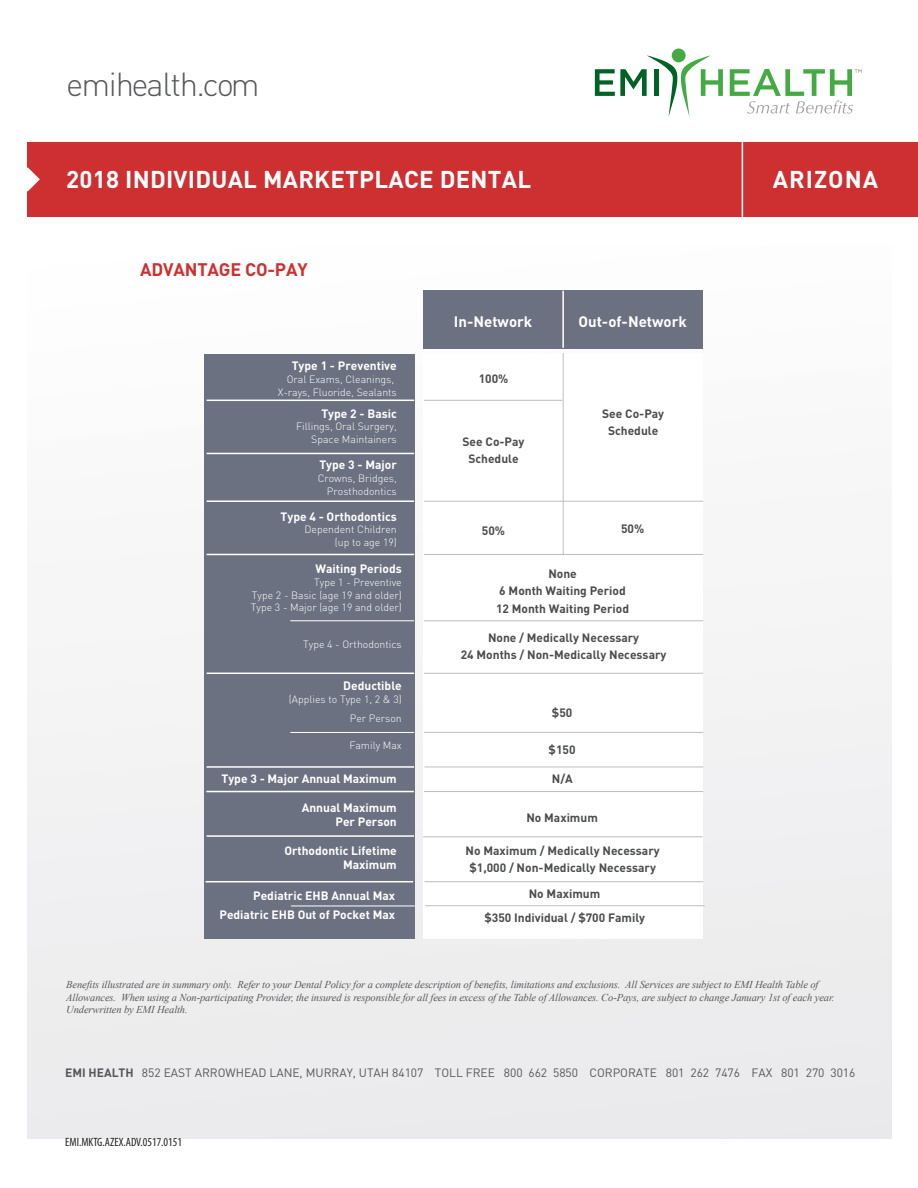
<style>
.page{position:relative;width:918px;height:1188px;background:#fff}
.page>*{position:absolute;margin:0;border:0;box-sizing:border-box;transform-origin:0 0}
.t1{font:300 32.85px "DIN";letter-spacing:-.045em;color:#57585a}
.t2{font:700 24px "DIN";letter-spacing:.01em;color:#fff}
.t3{font:700 24px "DIN";letter-spacing:.04em;color:#fff}
.t4{font:700 18px "DIN";letter-spacing:-.01em;color:#ce3031}
.t5{font:700 15px "DIN";color:#fff}
.t6{font:700 12px/17.4px "DIN";color:#4b4c4d;text-align:center}
.t7{font:700 12px/14.4px "DIN";color:#fff;text-align:right}
.t8{font:12px "DIN";color:#57585a}
.t9{font:condensed 12px "Myriad Pro";color:#231f20}
.t10{font:italic 10.5px/12.6px "Times New Roman";letter-spacing:-.01em;color:#57585a}
.t11{font:300 10.5px/12.6px "DIN";color:#fff;text-align:right}
.s1{font-weight:700}
</style>
<div class="page">
<div style="left:27px;top:246px;width:864px;height:892px;background:#f2f2f3"></div>
<div style="left:424px;top:354px;width:279px;height:585px;background:#fff"></div>
<div style="left:28px;top:142px;width:890px;height:75px;background:#ce3031"></div>
<svg style="left:27px;top:167px;width:13px;height:24px"></svg>
<div style="left:672px;top:49px;width:14px;height:13px;background:#44aa42;border-radius:50%"></div>
<svg style="left:595px;top:55px;width:128px;height:62px"></svg>
<svg style="left:730px;top:69px;width:132px;height:45px"></svg>
<hr style="left:424px;top:400px;width:138px;height:1px;background:#bcbdc0">
<hr style="left:424px;top:501px;width:279px;height:1px;background:#bcbdc0">
<hr style="left:424px;top:673px;width:279px;height:1px;background:#bcbdc0">
<hr style="left:424px;top:767px;width:279px;height:1px;background:#bcbdc0">
<hr style="left:424px;top:791px;width:279px;height:1px;background:#bcbdc0">
<hr style="left:423px;top:836px;width:280px;height:1px;background:#bcbdc0">
<div style="left:423px;top:290px;width:280px;height:59px;background:#6c7181"></div>
<hr style="left:562px;top:291px;width:2px;height:57px;background:#fff">
<hr style="left:742px;top:142px;width:1px;height:75px;background:#fff">
<hr style="left:563px;top:353px;width:1px;height:202px;background:#bcbdc0">
<div style="left:204px;top:354px;width:211px;height:585px;background:#6c7181"></div>
<hr style="left:207px;top:400px;width:207px;height:1px;background:#fff">
<hr style="left:207px;top:453px;width:207px;height:1px;background:#fff">
<hr style="left:207px;top:500px;width:207px;height:2px;background:#fff">
<hr style="left:207px;top:554px;width:207px;height:1px;background:#fff">
<hr style="left:207px;top:673px;width:207px;height:1px;background:#fff">
<hr style="left:207px;top:766px;width:207px;height:2px;background:#fff">
<hr style="left:207px;top:835px;width:207px;height:2px;background:#fff">
<hr style="left:290px;top:620px;width:124px;height:1px;background:#fff">
<hr style="left:290px;top:732px;width:124px;height:1px;background:#fff">
<hr style="left:206px;top:791px;width:208px;height:1px;background:#fff">
<hr style="left:424px;top:732px;width:279px;height:1px;background:#bcbdc0">
<hr style="left:424px;top:881px;width:279px;height:1px;background:#bcbdc0">
<hr style="left:206px;top:881px;width:207px;height:1px;background:#fff">
<hr style="left:425px;top:905px;width:280px;height:1px;background:#bcbdc0">
<hr style="left:291px;top:906px;width:124px;height:1px;background:#fff">
<hr style="left:424px;top:554px;width:279px;height:1px;background:#bcbdc0">
<hr style="left:424px;top:620px;width:279px;height:1px;background:#bcbdc0">
<h1 class="t1" style="left:66px;top:64px;width:195px">emihealth.com</h1>
<h2 class="t2" style="left:66px;top:164px;width:466px">2018 INDIVIDUAL MARKETPLACE DENTAL</h2>
<h3 class="t4" style="left:140px;top:257px;width:169px">ADVANTAGE CO-PAY</h3>
<p class="t7" style="left:292px;top:358px;width:107px">Type 1 - Preventive</p>
<p class="t11" style="left:278px;top:373px;width:120px;text-align:center">Oral Exams, Cleanings,<br>X-rays, Fluoride, Sealants</p>
<p class="t7" style="left:321px;top:405px;width:77px">Type 2 - Basic</p>
<p class="t11" style="left:296px;top:420px;width:102px">Fillings, Oral Surgery,<br>Space Maintainers</p>
<p class="t7" style="left:319px;top:457px;width:79px">Type 3 - Major</p>
<p class="t11" style="left:318px;top:472px;width:81px">Crowns, Bridges,<br>Prosthodontics</p>
<p class="t7" style="left:281px;top:509px;width:118px">Type 4 - Orthodontics</p>
<p class="t11" style="left:305px;top:523px;width:94px">Dependent Children (up to age 19)</p>
<p class="t7" style="left:315px;top:561px;width:88px">Waiting Periods</p>
<p class="t11" style="left:251px;top:576px;width:152px;text-align:justify;text-indent:63px">Type 1 - Preventive Type 2 - Basic (age 19 and older)<br>Type 3 - Major (age 19 and older)</p>
<p class="t11" style="left:303px;top:638px;width:100px">Type 4 - Orthodontics</p>
<h3 class="t5" style="left:454px;top:312px;width:80px">In-Network</h3>
<p class="t6" style="left:479px;top:370px;width:31px">100%</p>
<p class="t6" style="left:463px;top:432px;width:63px">See Co-Pay<br>Schedule</p>
<p class="t6" style="left:482px;top:521px;width:25px">50%</p>
<h3 class="t5" style="left:578px;top:312px;width:110px">Out-of-Network</h3>
<p class="t6" style="left:602px;top:404px;width:63px">See Co-Pay<br>Schedule</p>
<p class="t6" style="left:621px;top:519px;width:25px">50%</p>
<p class="t6" style="left:496px;top:564px;width:135px">None<br>6 Month Waiting Period<br>12 Month Waiting Period</p>
<p class="t6" style="left:461px;top:628px;width:207px">None / Medically Necessary<br>24 Months / Non-Medically Necessary</p>
<p class="t7" style="left:343px;top:678px;width:60px">Deductible</p>
<p class="t11" style="left:289px;top:690px;width:114px;line-height:18.6px">(Applies to Type 1, 2 &amp; 3)<br>Per Person</p>
<p class="t11" style="left:349px;top:739px;width:54px">Family Max</p>
<p class="t6" style="left:549px;top:740px;width:28px">$150</p>
<p class="t6" style="left:552px;top:704px;width:22px">$50</p>
<p class="t7" style="left:222px;top:771px;width:177px">Type 3 - Major Annual Maximum</p>
<p class="t7" style="left:302px;top:800px;width:97px">Annual Maximum<br>Per Person</p>
<p class="t7" style="left:284px;top:843px;width:114px">Orthodontic Lifetime<br>Maximum</p>
<p class="t6" style="left:552px;top:770px;width:23px">N/A</p>
<p class="t6" style="left:526px;top:808px;width:73px">No Maximum</p>
<p class="t6" style="left:466px;top:841px;width:196px">No Maximum / Medically Necessary $1,000 / Non-Medically Necessary</p>
<p class="t7" style="left:219px;top:885px;width:177px;line-height:19.5px">Pediatric EHB Annual Max<br>Pediatric EHB Out of Pocket Max</p>
<p class="t6" style="left:484px;top:881px;width:162px;line-height:23.7px">No Maximum<br>$350 Individual / $700 Family</p>
<h2 class="t3" style="left:773px;top:164px;width:107px">ARIZONA</h2>
<p class="t10" style="left:66px;top:978px;width:770px">Benefits illustrated are in summary only. Refer to your Dental Policy for a complete description of benefits, limitations and exclusions. All Services are subject to EMI Health Table of<br>Allowances. When using a Non-participating Provider, the insured is responsible for all fees in excess of the Table of Allowances. Co-Pays, are subject to change January 1st of each year.<br>Underwritten by EMI Health.</p>
<p class="t8" style="left:65px;top:1065px;width:792px"><span class="s1">EMI HEALTH</span> 852 EAST ARROWHEAD LANE, MURRAY, UTAH 84107 TOLL FREE 800 662 5850 CORPORATE 801 262 7476 FAX 801 270 3016</p>
<p class="t9" style="left:65px;top:1135px;width:118px">EMI.MKTG.AZEX.ADV.0517.0151</p>
</div>
